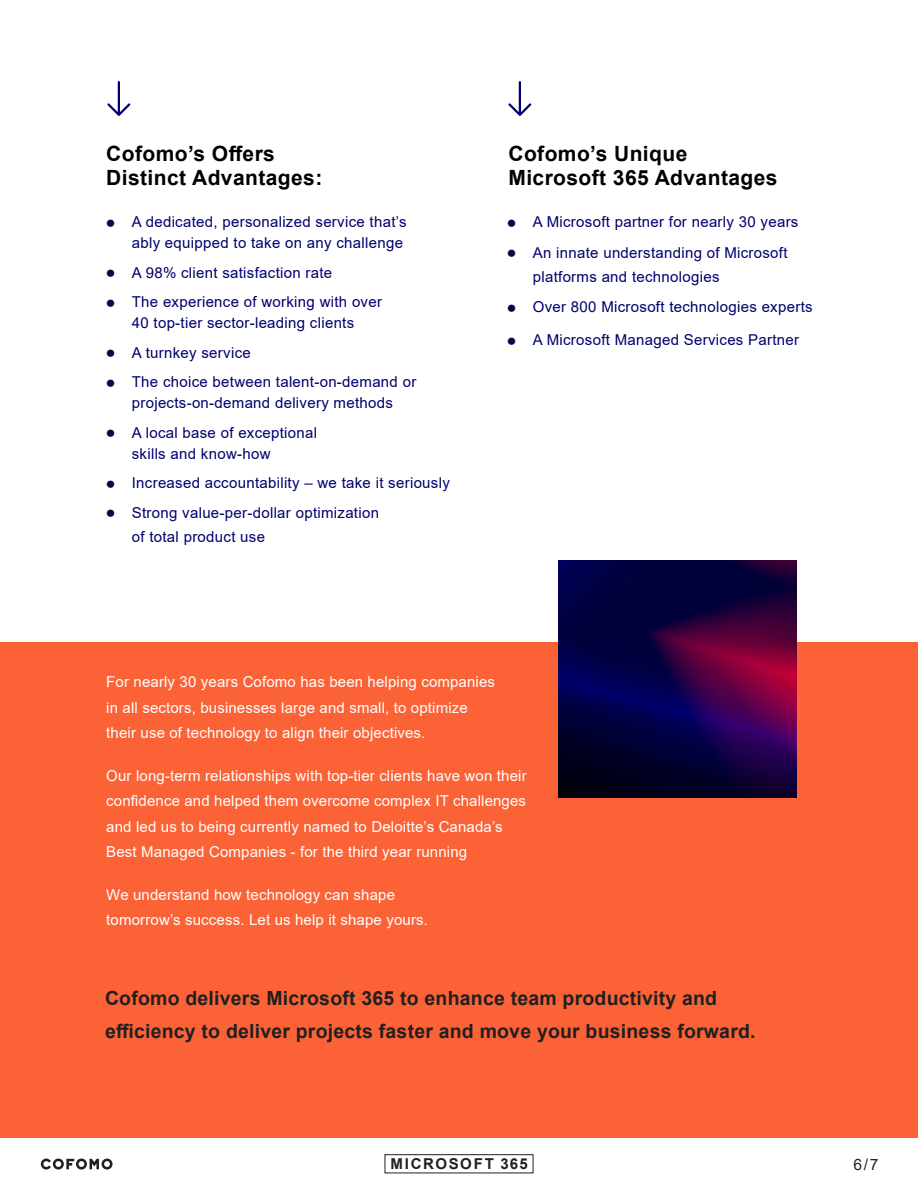
<style>
.page{position:relative;width:918px;height:1188px;background:#fff}
.page>*{position:absolute;margin:0;border:0;box-sizing:border-box;transform-origin:0 0}
.t1{font:700 21px/24px "Arial";letter-spacing:.02em;color:#000}
.t2{font:700 19.5px/33px "Arial";letter-spacing:.01em;color:#231f20}
.t3{font:15.6px "Arial";color:#231f20}
.t4{font:15px/21px "Arial";letter-spacing:.02em;color:#00006e}
.t5{font:15px/25.5px "Arial";letter-spacing:.01em;color:#fff}
.t6{font:700 15px "Arial";letter-spacing:.11em;color:#231f20}
.s1{font-weight:700;font-size:25.5px;color:#010843}
</style>
<div class="page">
<div style="left:0;top:642px;width:918px;height:495px;background:#fb6337"></div>
<svg style="left:508px;top:81px;width:23px;height:35px"></svg>
<svg style="left:107px;top:81px;width:23px;height:35px"></svg>
<img style="left:559px;top:560px;width:237px;height:238px">
<svg style="left:41px;top:1159px;width:72px;height:11px"></svg>
<div style="left:385px;top:1154px;width:148px;height:19px;border:1px solid #231f20"></div>
<h1 class="t1" style="left:106px;top:141px;width:218px">Cofomo’s Offers<br>Distinct Advantages:</h1>
<h1 class="t1" style="left:508px;top:141px;width:271px;line-height:24.5px">Cofomo’s Unique<br>Microsoft 365 Advantages</h1>
<p class="t4" style="left:106px;top:211px;width:302px;text-align:right"><span class="s1">•</span> A dedicated, personalized service that’s ably equipped to take on any challenge</p>
<p class="t4" style="left:106px;top:263px;width:227px"><span class="s1">•</span> A 98% client satisfaction rate</p>
<p class="t4" style="left:106px;top:291px;width:277px;text-align:center"><span class="s1">•</span> The experience of working with over<br>40 top-tier sector-leading clients</p>
<p class="t4" style="left:106px;top:342px;width:146px"><span class="s1">•</span> A turnkey service</p>
<p class="t4" style="left:106px;top:371px;width:312px;text-align:center"><span class="s1">•</span> The choice between talent-on-demand or projects-on-demand delivery methods</p>
<p class="t4" style="left:132px;top:422px;width:187px;text-indent:-26px"><span class="s1">•</span> A local base of exceptional skills and know-how</p>
<p class="t4" style="left:106px;top:472px;width:345px"><span class="s1">•</span> Increased accountability – we take it seriously</p>
<p class="t4" style="left:132px;top:500px;width:249px;line-height:24px;text-indent:-26px"><span class="s1">•</span> Strong value-per-dollar optimization of total product use</p>
<p class="t4" style="left:507px;top:211px;width:293px"><span class="s1">•</span> A Microsoft partner for nearly 30 years</p>
<p class="t4" style="left:533px;top:242px;width:256px;line-height:24px;text-indent:-26px"><span class="s1">•</span> An innate understanding of Microsoft platforms and technologies</p>
<p class="t4" style="left:507px;top:296px;width:307px"><span class="s1">•</span> Over 800 Microsoft technologies experts</p>
<p class="t4" style="left:507px;top:330px;width:293px"><span class="s1">•</span> A Microsoft Managed Services Partner</p>
<p class="t5" style="left:106px;top:669px;width:390px">For nearly 30 years Cofomo has been helping companies in all sectors, businesses large and small, to optimize their use of technology to align their objectives.</p>
<p class="t5" style="left:106px;top:763px;width:422px">Our long-term relationships with top-tier clients have won their confidence and helped them overcome complex IT challenges and led us to being currently named to Deloitte’s Canada’s Best Managed Companies - for the third year running</p>
<p class="t5" style="left:106px;top:882px;width:323px">We understand how technology can shape tomorrow’s success. Let us help it shape yours.</p>
<h2 class="t2" style="left:105px;top:982px;width:652px">Cofomo delivers Microsoft 365 to enhance team productivity and efficiency to deliver projects faster and move your business forward.</h2>
<p class="t6" style="left:390px;top:1155px;width:139px">MICROSOFT 365</p>
<p class="t3" style="left:854px;top:1158px;width:26px">6/7</p>
</div>
